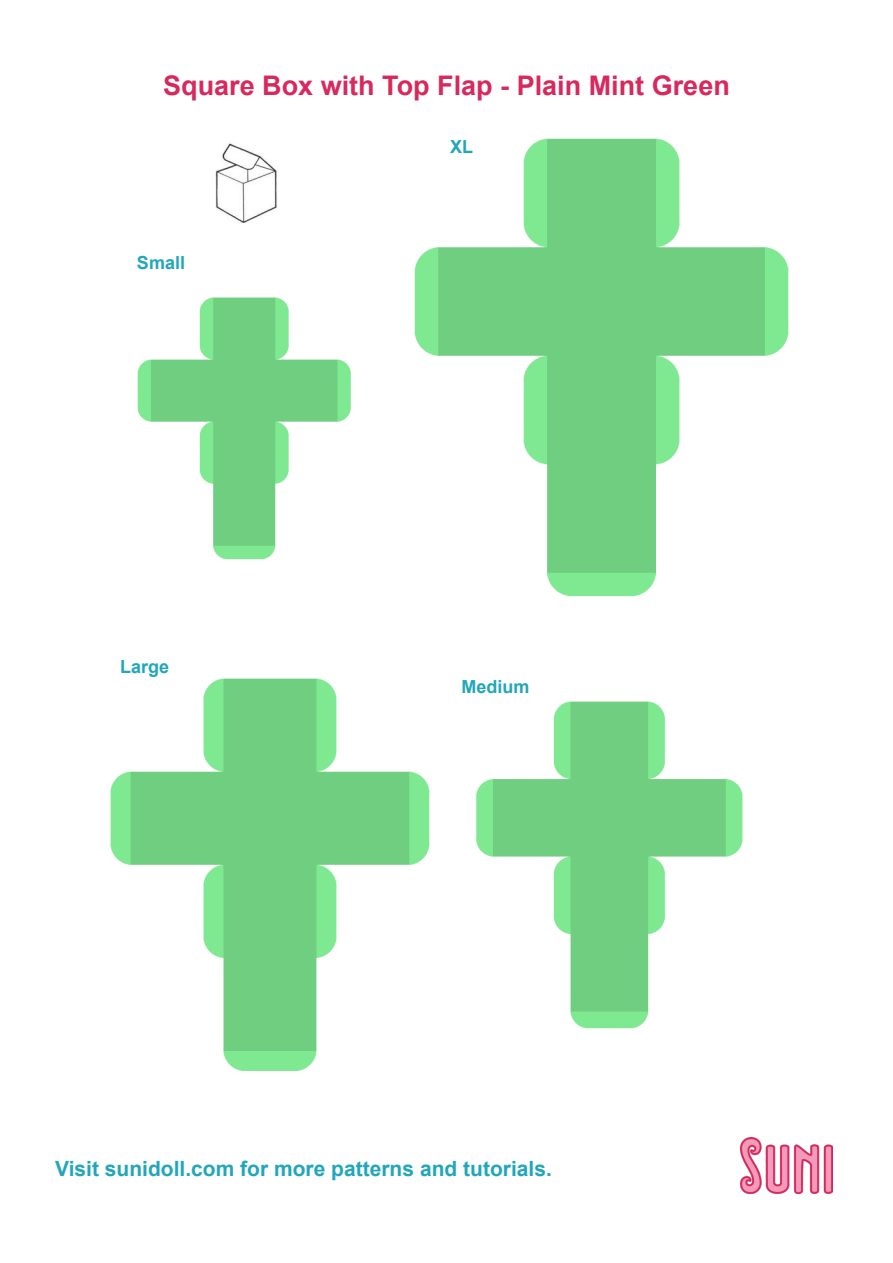
<style>
.page{position:relative;width:893px;height:1263px;background:#fff}
.page>*{position:absolute;margin:0;border:0;box-sizing:border-box;transform-origin:0 0}
.t1{font:700 27px "Arial";color:#d7295c}
.t2{font:700 21px "Arial";color:#22a6ba}
.t3{font:700 18px "Arial";color:#22a6ba}
</style>
<div class="page">
<img style="left:137px;top:297px;width:214px;height:263px">
<img style="left:476px;top:701px;width:267px;height:328px">
<img style="left:110px;top:678px;width:320px;height:393px">
<img style="left:414px;top:138px;width:375px;height:459px">
<img style="left:215px;top:143px;width:62px;height:80px">
<div style="left:689px;top:146px;width:83px;height:95px;background:#fff"></div>
<div style="left:671px;top:680px;width:83px;height:95px;background:#fff"></div>
<div style="left:344px;top:674px;width:83px;height:95px;background:#fff"></div>
<div style="left:291px;top:260px;width:83px;height:96px;background:#fff"></div>
<img style="left:741px;top:1137px;width:92px;height:57px">
<p class="t1" style="left:163px;top:66px;width:568px">Square Box with Top Flap - Plain Mint Green</p>
<p class="t3" style="left:137px;top:250px;width:50px">Small</p>
<p class="t3" style="left:120px;top:653px;width:51px">Large</p>
<p class="t3" style="left:450px;top:134px;width:25px">XL</p>
<p class="t3" style="left:462px;top:674px;width:70px">Medium</p>
<p class="t2" style="left:55px;top:1154px;width:498px">Visit sunidoll.com for more patterns and tutorials.</p>
</div>
